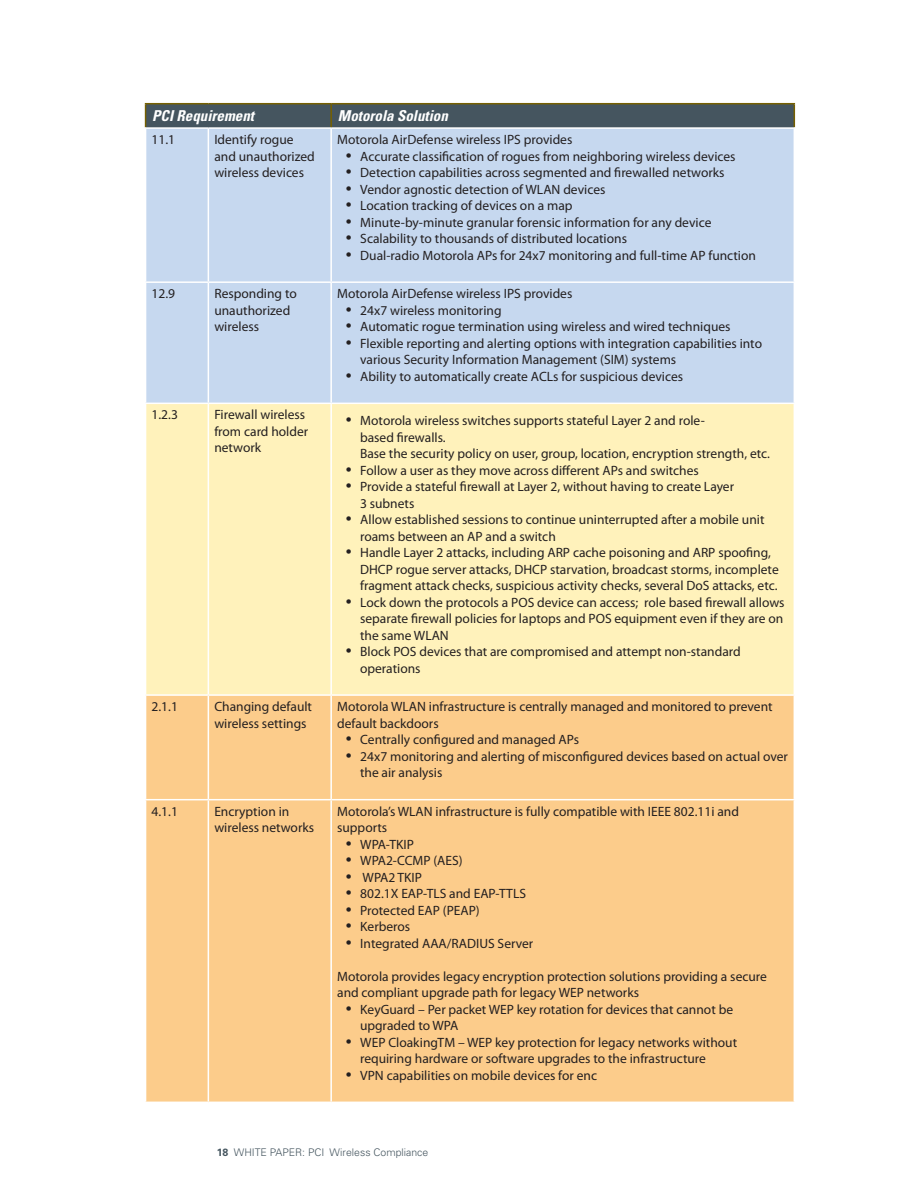
<style>
.page{position:relative;width:918px;height:1188px;background:#fff}
.page>*{position:absolute;margin:0;border:0;box-sizing:border-box;transform-origin:0 0}
.t1{font:italic 700 condensed 15px "Univers LT Std";color:#fff}
.t2{font:13.5px/16.5px "Myriad Pro";color:#231f20}
.t3{font:300 10.5px "Univers LT Std";color:#45555f}
.s1{font-size:21px}
.s2{font-weight:700}
</style>
<div class="page">
<svg style="left:146px;top:129px;width:648px;height:274px;background:#c7d8ef"></svg>
<div style="left:146px;top:404px;width:648px;height:290px;background:#fff2bb"></div>
<div style="left:146px;top:696px;width:648px;height:406px;background:#fccc8b"></div>
<hr style="left:145px;top:103px;width:63px;height:1px;background:#766000">
<hr style="left:208px;top:103px;width:123px;height:1px;background:#766000">
<hr style="left:331px;top:103px;width:464px;height:1px;background:#766000">
<div style="left:145px;top:104px;width:650px;height:23px;background:#45555f"></div>
<hr style="left:208px;top:129px;width:1px;height:152px;background:#fff">
<hr style="left:330px;top:129px;width:2px;height:152px;background:#fff">
<hr style="left:145px;top:281px;width:63px;height:2px;background:#fff">
<hr style="left:208px;top:281px;width:123px;height:2px;background:#fff">
<hr style="left:208px;top:283px;width:1px;height:120px;background:#fff">
<hr style="left:331px;top:281px;width:464px;height:2px;background:#fff">
<hr style="left:330px;top:283px;width:2px;height:120px;background:#fff">
<hr style="left:208px;top:404px;width:1px;height:290px;background:#fff">
<hr style="left:330px;top:404px;width:2px;height:290px;background:#fff">
<hr style="left:208px;top:696px;width:1px;height:103px;background:#fff">
<hr style="left:330px;top:696px;width:2px;height:103px;background:#fff">
<hr style="left:145px;top:799px;width:63px;height:1px;background:#fff">
<hr style="left:208px;top:799px;width:123px;height:1px;background:#fff">
<hr style="left:208px;top:800px;width:1px;height:302px;background:#fff">
<hr style="left:331px;top:799px;width:464px;height:1px;background:#fff">
<hr style="left:330px;top:800px;width:2px;height:302px;background:#fff">
<p class="t1" style="left:152px;top:107px;width:103px">PCI Requirement</p>
<p class="t1" style="left:338px;top:107px;width:112px">Motorola Solution</p>
<p class="t2" style="left:152px;top:131px;width:25px">11.1</p>
<p class="t2" style="left:214px;top:131px;width:102px">Identify rogue and unauthorized wireless devices</p>
<p class="t2" style="left:337px;top:131px;width:237px">Motorola AirDefense wireless IPS provides</p>
<p class="t2" style="left:346px;top:148px;width:391px"><span class="s1">•</span> Accurate classification of rogues from neighboring wireless devices</p>
<p class="t2" style="left:346px;top:164px;width:380px"><span class="s1">•</span> Detection capabilities across segmented and firewalled networks</p>
<p class="t2" style="left:346px;top:181px;width:261px"><span class="s1">•</span> Vendor agnostic detection of WLAN devices</p>
<p class="t2" style="left:346px;top:197px;width:228px"><span class="s1">•</span> Location tracking of devices on a map</p>
<p class="t2" style="left:346px;top:214px;width:367px"><span class="s1">•</span> Minute-by-minute granular forensic information for any device</p>
<p class="t2" style="left:346px;top:230px;width:283px"><span class="s1">•</span> Scalability to thousands of distributed locations</p>
<p class="t2" style="left:346px;top:247px;width:412px"><span class="s1">•</span> Dual-radio Motorola APs for 24x7 monitoring and full-time AP function</p>
<p class="t2" style="left:152px;top:285px;width:25px">12.9</p>
<p class="t2" style="left:214px;top:285px;width:84px">Responding to unauthorized wireless</p>
<p class="t2" style="left:337px;top:285px;width:237px">Motorola AirDefense wireless IPS provides</p>
<p class="t2" style="left:346px;top:302px;width:157px"><span class="s1">•</span> 24x7 wireless monitoring</p>
<p class="t2" style="left:346px;top:318px;width:386px"><span class="s1">•</span> Automatic rogue termination using wireless and wired techniques</p>
<p class="t2" style="left:360px;top:335px;width:404px;text-indent:-14px"><span class="s1">•</span> Flexible reporting and alerting options with integration capabilities into various Security Information Management (SIM) systems</p>
<p class="t2" style="left:346px;top:368px;width:339px"><span class="s1">•</span> Ability to automatically create ACLs for suspicious devices</p>
<p class="t2" style="left:152px;top:406px;width:28px">1.2.3</p>
<p class="t2" style="left:214px;top:406px;width:95px">Firewall wireless from card holder network</p>
<p class="t2" style="left:360px;top:412px;width:411px;text-indent:-14px"><span class="s1">•</span> Motorola wireless switches supports stateful Layer 2 and role-<br>based firewalls.<br>Base the security policy on user, group, location, encryption strength, etc.</p>
<p class="t2" style="left:346px;top:462px;width:355px"><span class="s1">•</span> Follow a user as they move across different APs and switches</p>
<p class="t2" style="left:360px;top:478px;width:376px;text-indent:-14px"><span class="s1">•</span> Provide a stateful firewall at Layer 2, without having to create Layer<br>3 subnets</p>
<p class="t2" style="left:360px;top:511px;width:406px;text-indent:-14px"><span class="s1">•</span> Allow established sessions to continue uninterrupted after a mobile unit roams between an AP and a switch</p>
<p class="t2" style="left:360px;top:544px;width:420px;text-indent:-14px"><span class="s1">•</span> Handle Layer 2 attacks, including ARP cache poisoning and ARP spoofing,<br>DHCP rogue server attacks, DHCP starvation, broadcast storms, incomplete fragment attack checks, suspicious activity checks, several DoS attacks, etc.</p>
<p class="t2" style="left:360px;top:594px;width:426px;text-align:justify;text-indent:-14px"><span class="s1">•</span> Lock down the protocols a POS device can access; role based firewall allows separate firewall policies for laptops and POS equipment even if they are on the same WLAN</p>
<p class="t2" style="left:360px;top:643px;width:382px;text-indent:-14px"><span class="s1">•</span> Block POS devices that are compromised and attempt non-standard operations</p>
<p class="t2" style="left:152px;top:698px;width:28px">2.1.1</p>
<p class="t2" style="left:214px;top:698px;width:99px">Changing default wireless settings</p>
<p class="t2" style="left:337px;top:698px;width:437px">Motorola WLAN infrastructure is centrally managed and monitored to prevent default backdoors</p>
<p class="t2" style="left:346px;top:731px;width:235px"><span class="s1">•</span> Centrally configured and managed APs</p>
<p class="t2" style="left:360px;top:748px;width:429px;text-indent:-14px"><span class="s1">•</span> 24x7 monitoring and alerting of misconfigured devices based on actual over the air analysis</p>
<p class="t2" style="left:152px;top:803px;width:28px">4.1.1</p>
<p class="t2" style="left:214px;top:803px;width:101px">Encryption in wireless networks</p>
<p class="t2" style="left:337px;top:803px;width:403px">Motorola’s WLAN infrastructure is fully compatible with IEEE 802.11i and supports</p>
<p class="t2" style="left:346px;top:836px;width:70px"><span class="s1">•</span> WPA-TKIP</p>
<p class="t2" style="left:346px;top:852px;width:118px"><span class="s1">•</span> WPA2-CCMP (AES)</p>
<p class="t2" style="left:346px;top:869px;width:78px"><span class="s1">•</span> WPA2 TKIP</p>
<p class="t2" style="left:346px;top:885px;width:182px"><span class="s1">•</span> 802.1X EAP-TLS and EAP-TTLS</p>
<p class="t2" style="left:346px;top:902px;width:136px"><span class="s1">•</span> Protected EAP (PEAP)</p>
<p class="t2" style="left:346px;top:918px;width:66px"><span class="s1">•</span> Kerberos</p>
<p class="t2" style="left:346px;top:935px;width:189px"><span class="s1">•</span> Integrated AAA/RADIUS Server</p>
<p class="t2" style="left:337px;top:968px;width:431px">Motorola provides legacy encryption protection solutions providing a secure and compliant upgrade path for legacy WEP networks</p>
<p class="t2" style="left:360px;top:1001px;width:375px;text-indent:-14px"><span class="s1">•</span> KeyGuard – Per packet WEP key rotation for devices that cannot be upgraded to WPA</p>
<p class="t2" style="left:360px;top:1034px;width:379px;text-indent:-14px"><span class="s1">•</span> WEP CloakingTM – WEP key protection for legacy networks without requiring hardware or software upgrades to the infrastructure</p>
<p class="t2" style="left:346px;top:1067px;width:253px"><span class="s1">•</span> VPN capabilities on mobile devices for enc</p>
<p class="t3" style="left:217px;top:1146px;width:213px"><span class="s2">18</span> WHITE PAPER: PCI Wireless Compliance</p>
</div>
